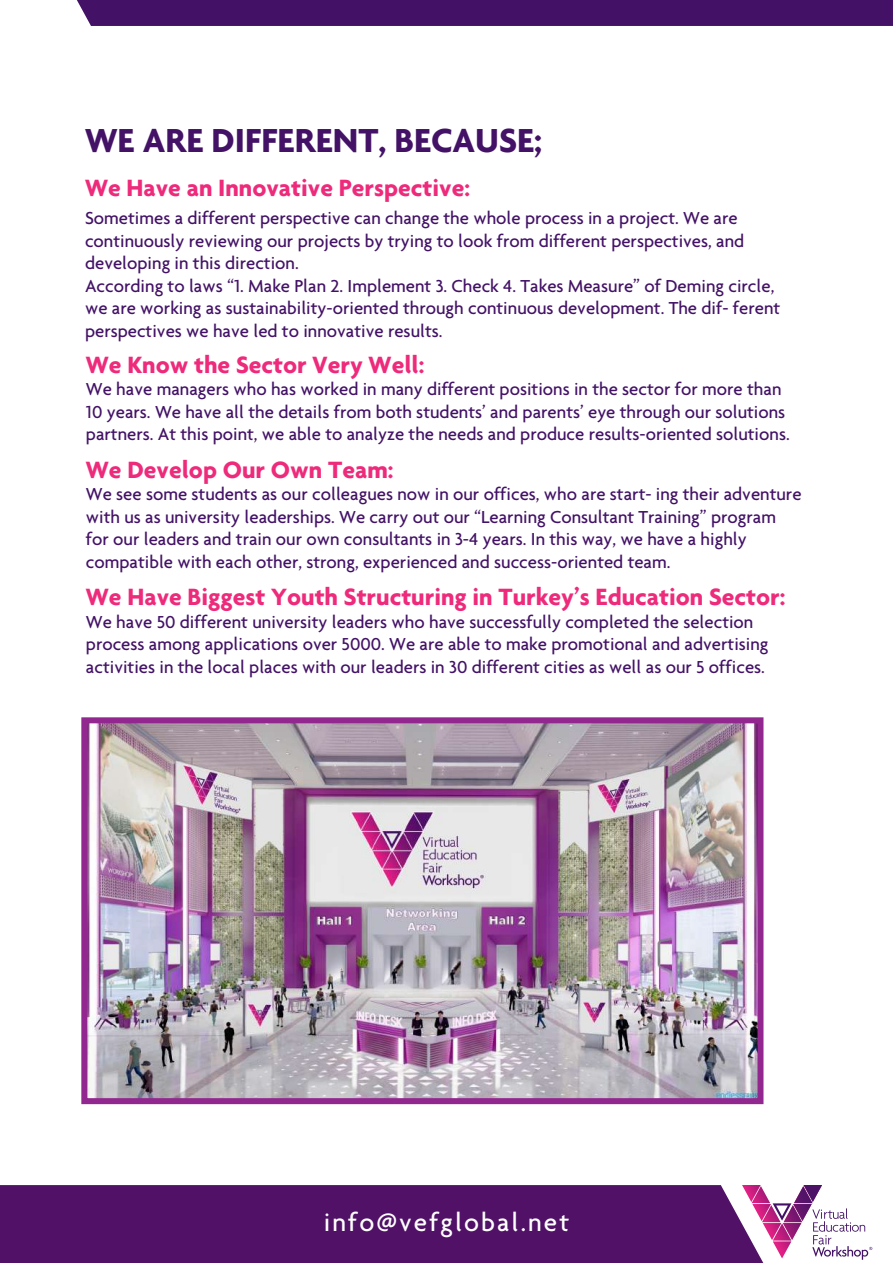
<style>
.page{position:relative;width:893px;height:1263px;background:#fff}
.page>*{position:absolute;margin:0;border:0;box-sizing:border-box;transform-origin:0 0}
.t1{font:700 36px "Agenda Bold OMT";color:#431266}
.t2{font:27.15px "Agenda Medium OMT";letter-spacing:.075em;color:#fff}
.t3{font:700 25.5px "Agenda Bold OMT";color:#ee2a7b}
.t4{font:18.75px/22.5px "Agenda Medium OMT";color:#431266}
</style>
<div class="page">
<div style="left:77px;top:0;width:816px;height:26px;background:#431266"></div>
<img style="left:88px;top:724px;width:668px;height:373px">
<div style="left:81px;top:717px;width:682px;height:387px;border:6px solid #92278f"></div>
<div style="left:0;top:1185px;width:721px;height:78px;background:#501167"></div>
<svg style="left:721px;top:1185px;width:152px;height:78px"></svg>
<h1 class="t1" style="left:85px;top:118px;width:459px">WE ARE DIFFERENT, BECAUSE;</h1>
<h3 class="t3" style="left:85px;top:172px;width:386px">We Have an Innovative Perspective:</h3>
<p class="t4" style="left:85px;top:206px;width:697px">Sometimes a different perspective can change the whole process in a project. We are continuously reviewing our projects by trying to look from different perspectives, and developing in this direction.<br>According to laws “1. Make Plan 2. Implement 3. Check 4. Takes Measure” of Deming circle, we are working as sustainability-oriented through continuous development. The dif- ferent perspectives we have led to innovative results.</p>
<h3 class="t3" style="left:86px;top:349px;width:340px">We Know the Sector Very Well:</h3>
<p class="t4" style="left:86px;top:378px;width:705px">We have managers who has worked in many different positions in the sector for more than<br>10 years. We have all the details from both students’ and parents’ eye through our solutions partners. At this point, we able to analyze the needs and produce results-oriented solutions.</p>
<h3 class="t3" style="left:86px;top:454px;width:309px">We Develop Our Own Team:</h3>
<p class="t4" style="left:86px;top:483px;width:717px">We see some students as our colleagues now in our offices, who are start- ing their adventure with us as university leaderships. We carry out our “Learning Consultant Training” program for our leaders and train our own consultants in 3-4 years. In this way, we have a highly compatible with each other, strong, experienced and success-oriented team.</p>
<h3 class="t3" style="left:86px;top:582px;width:701px">We Have Biggest Youth Structuring in Turkey’s Education Sector:</h3>
<p class="t4" style="left:86px;top:610px;width:684px">We have 50 different university leaders who have successfully completed the selection process among applications over 5000. We are able to make promotional and advertising activities in the local places with our leaders in 30 different cities as well as our 5 offices.</p>
<h2 class="t2" style="left:324px;top:1205px;width:247px">info@vefglobal.net</h2>
</div>
